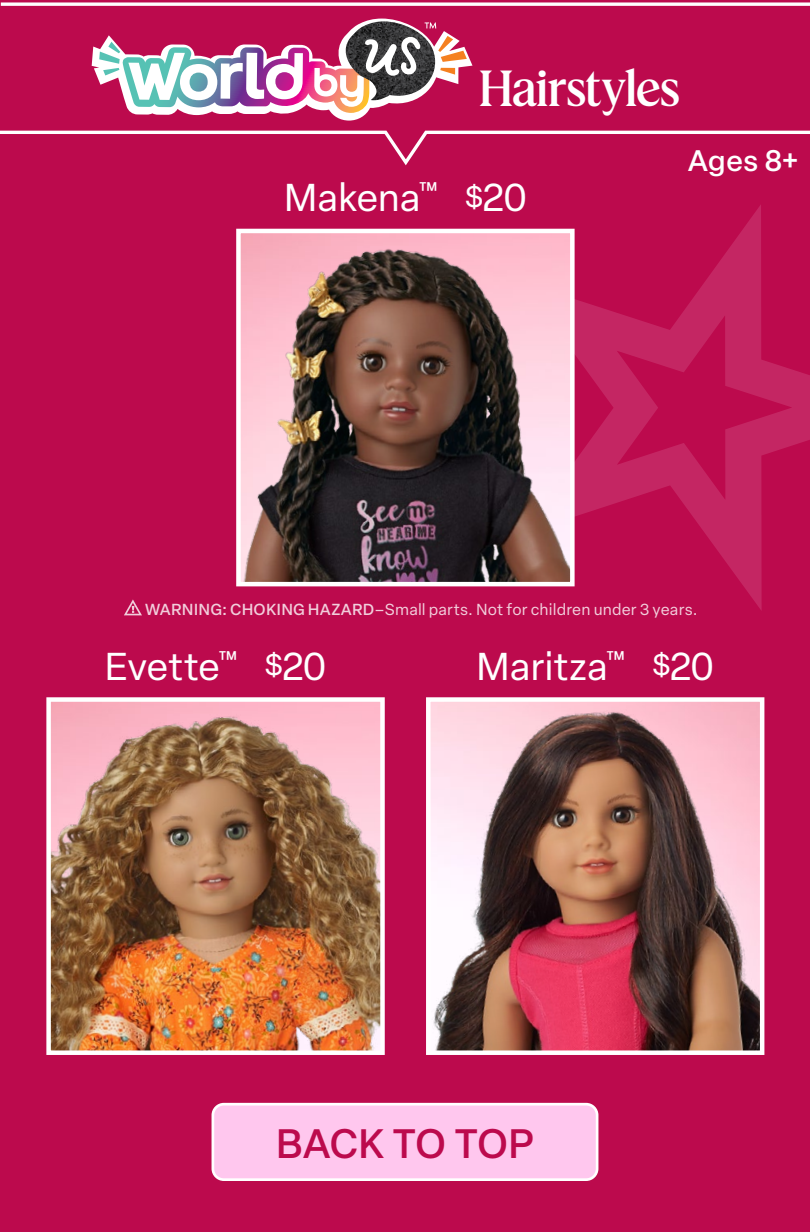
<style>
.page{position:relative;width:810px;height:1232px;background:#fff}
.page>*{position:absolute;margin:0;border:0;box-sizing:border-box;transform-origin:0 0}
.t1{font:500 47.25px "Pleasant Serif";letter-spacing:-.005em;color:#fff}
.t2{font:500 40.5px "Elza Text";letter-spacing:-.02em;color:#bc0a4d}
.t3{font:38.25px "Elza Text";letter-spacing:-.005em;color:#fff}
.t4{font:500 29.25px "Elza Text";color:#fff}
.t5{font:15.75px "Elza Text";letter-spacing:.01em;color:#fff}
.s1{font-size:29.25px}
.s2{font-weight:500}
</style>
<div class="page">
<div style="left:0;top:0;width:810px;height:1231px;background:#bc0a4d"></div>
<svg style="left:577px;top:205px;width:233px;height:405px"></svg>
<svg style="left:236px;top:228px;width:341px;height:359px;background:#8c6e6f"></svg>
<svg style="left:426px;top:697px;width:339px;height:358px;background:#aa797a"></svg>
<img style="left:46px;top:697px;width:339px;height:358px">
<svg style="left:92px;top:19px;width:380px;height:102px"></svg>
<div style="left:213px;top:1103px;width:384px;height:76px;background:#ffc7ee;border-radius:11px"></div>
<div style="left:212px;top:1102px;width:386px;height:78px;border:3px solid #fff;border-radius:11px"></div>
<svg style="left:0;top:130px;width:810px;height:36px"></svg>
<svg style="left:1px;top:2px;width:809px;height:4px;background:#f4d9e3"></svg>
<svg style="left:124px;top:599px;width:18px;height:16px"></svg>
<h1 class="t1" style="left:479px;top:59px;width:202px">Hairstyles</h1>
<h3 class="t3" style="left:284px;top:169px;width:244px">Makena<sup>™</sup> <span class="s1">$</span>20</h3>
<h3 class="t4" style="left:688px;top:138px;width:112px">Ages 8+</h3>
<p class="t5" style="left:145px;top:598px;width:554px"><span class="s2">WARNING: CHOKING HAZARD</span>–Small parts. Not for children under 3 years.</p>
<h3 class="t3" style="left:105px;top:638px;width:223px">Evette<sup>™</sup> <span class="s1">$</span>20</h3>
<h3 class="t3" style="left:476px;top:638px;width:239px">Maritza<sup>™</sup> <span class="s1">$</span>20</h3>
<h2 class="t2" style="left:276px;top:1112px;width:260px">BACK TO TOP</h2>
</div>
